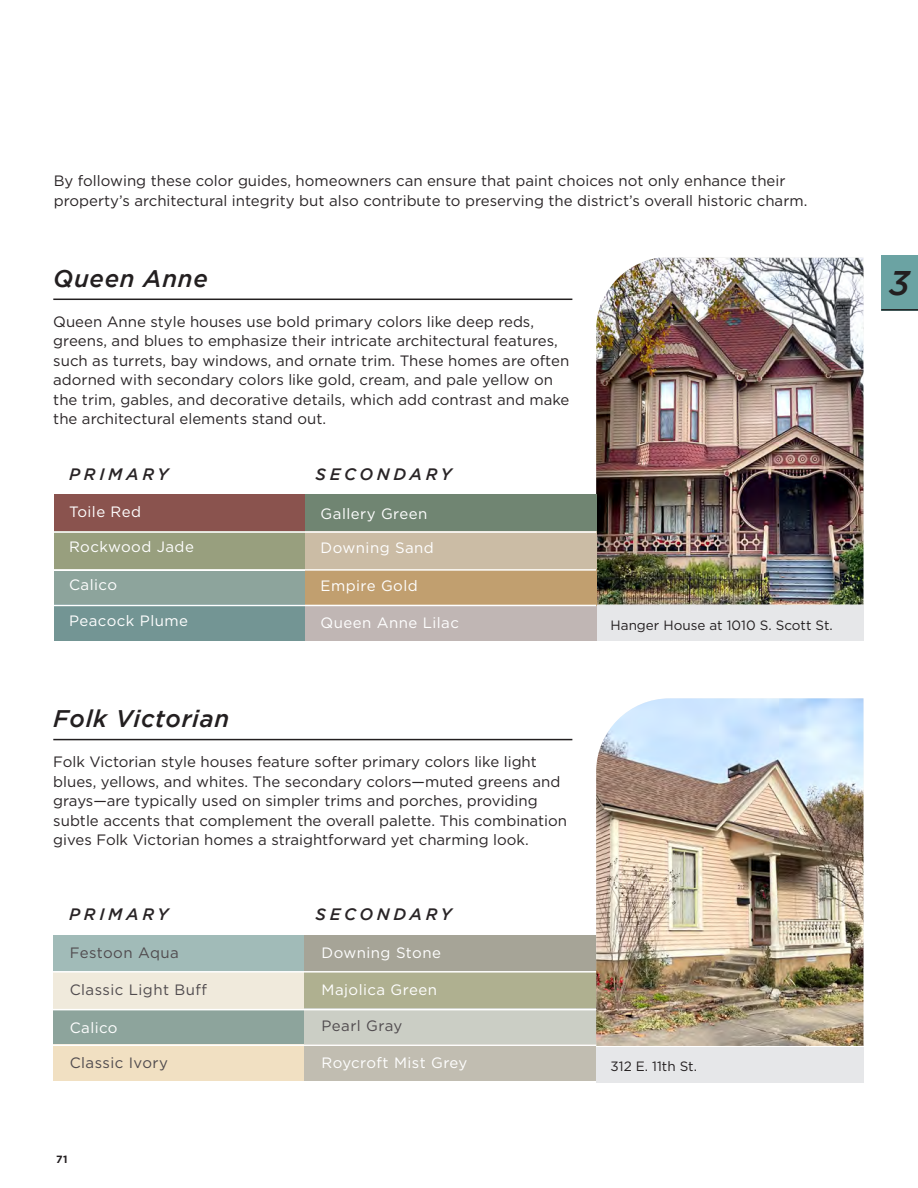
<style>
.page{position:relative;width:918px;height:1188px;background:#fff}
.page>*{position:absolute;margin:0;border:0;box-sizing:border-box;transform-origin:0 0}
.Body{font:italic 500 34.2px "Gotham";color:#231f20}
.Header_3{font:italic 500 24px "Gotham";letter-spacing:.03em;color:#231f20}
.Body-2{font:italic 500 16.5px "Gotham";letter-spacing:.22em;color:#292426}
.Body-3{font:15px/19.5px "Gotham";color:#292426}
.Paragraph_Style_3{font:15px "Gotham";letter-spacing:.03em;color:#fff}
.Paragraph_Style_3-2{font:15px "Gotham";letter-spacing:.03em;color:#504b4e}
.Body-4{font:13.5px "Gotham";color:#231f20}
.t1{font:700 10.5px "Gotham";color:#241f21}
</style>
<div class="page">
<div style="left:596px;top:605px;width:267px;height:36px;background:#e6e7e9"></div>
<div style="left:596px;top:1047px;width:267px;height:36px;background:#e6e7e9"></div>
<div style="left:54px;top:494px;width:251px;height:37px;background:#8a534e"></div>
<div style="left:54px;top:531px;width:251px;height:39px;background:#989f7e"></div>
<div style="left:54px;top:571px;width:251px;height:33px;background:#8da49c"></div>
<div style="left:54px;top:604px;width:251px;height:37px;background:#739594"></div>
<div style="left:881px;top:255px;width:37px;height:56px;background:#6ba3a3"></div>
<hr style="left:881px;top:309px;width:37px;height:2px;background:#231f20">
<div style="left:54px;top:935px;width:251px;height:37px;background:#a1bbb8"></div>
<div style="left:54px;top:972px;width:251px;height:37px;background:#f0eadc"></div>
<div style="left:54px;top:1010px;width:251px;height:37px;background:#8da49c"></div>
<div style="left:54px;top:1044px;width:251px;height:37px;background:#f1e0c2"></div>
<img style="left:596px;top:258px;width:267px;height:347px">
<img style="left:596px;top:698px;width:267px;height:348px">
<hr style="left:53px;top:299px;width:519px;height:1px;background:#231f20">
<hr style="left:53px;top:739px;width:519px;height:1px;background:#231f20">
<div style="left:304px;top:972px;width:292px;height:37px;background:#afb090"></div>
<div style="left:304px;top:935px;width:292px;height:37px;background:#a6a497"></div>
<div style="left:304px;top:1008px;width:292px;height:37px;background:#cbcec5"></div>
<div style="left:304px;top:1044px;width:292px;height:37px;background:#c1bdb1"></div>
<div style="left:305px;top:604px;width:292px;height:37px;background:#c0b6b4"></div>
<div style="left:305px;top:494px;width:292px;height:37px;background:#708572"></div>
<div style="left:305px;top:531px;width:292px;height:39px;background:#cbbca5"></div>
<div style="left:305px;top:569px;width:292px;height:37px;background:#c19f6f"></div>
<hr style="left:53px;top:971px;width:543px;height:2px;background:#fff">
<hr style="left:53px;top:1009px;width:543px;height:1px;background:#fff">
<hr style="left:53px;top:1044px;width:543px;height:2px;background:#fff">
<hr style="left:53px;top:531px;width:543px;height:2px;background:#fff">
<hr style="left:53px;top:605px;width:543px;height:1px;background:#fff">
<hr style="left:53px;top:569px;width:543px;height:2px;background:#fff">
<p class="Body-3" style="left:54px;top:171px;width:755px">By following these color guides, homeowners can ensure that paint choices not only enhance their property’s architectural integrity but also contribute to preserving the district’s overall historic charm.</p>
<p class="Header_3" style="left:53px;top:265px;width:156px">Queen Anne</p>
<p class="Body" style="left:889px;top:264px;width:22px">3</p>
<p class="Body-3" style="left:53px;top:311px;width:518px">Queen Anne style houses use bold primary colors like deep reds, greens, and blues to emphasize their intricate architectural features, such as turrets, bay windows, and ornate trim. These homes are often adorned with secondary colors like gold, cream, and pale yellow on the trim, gables, and decorative details, which add contrast and make the architectural elements stand out.</p>
<p class="Body-2" style="left:69px;top:465px;width:101px">PRIMARY</p>
<p class="Paragraph_Style_3" style="left:69px;top:502px;width:73px">Toile Red</p>
<p class="Paragraph_Style_3" style="left:69px;top:537px;width:126px">Rockwood Jade</p>
<p class="Paragraph_Style_3" style="left:69px;top:575px;width:49px">Calico</p>
<p class="Paragraph_Style_3" style="left:69px;top:611px;width:120px">Peacock Plume</p>
<p class="Header_3" style="left:53px;top:705px;width:178px">Folk Victorian</p>
<p class="Body-2" style="left:316px;top:465px;width:138px">SECONDARY</p>
<p class="Paragraph_Style_3" style="left:321px;top:504px;width:108px">Gallery Green</p>
<p class="Paragraph_Style_3" style="left:321px;top:539px;width:115px">Downing Sand</p>
<p class="Paragraph_Style_3" style="left:321px;top:576px;width:99px">Empire Gold</p>
<p class="Paragraph_Style_3" style="left:321px;top:613px;width:140px">Queen Anne Lilac</p>
<p class="Body-3" style="left:53px;top:752px;width:515px">Folk Victorian style houses feature softer primary colors like light blues, yellows, and whites. The secondary colors—muted greens and grays—are typically used on simpler trims and porches, providing subtle accents that complement the overall palette. This combination gives Folk Victorian homes a straightforward yet charming look.</p>
<p class="Body-2" style="left:69px;top:905px;width:101px">PRIMARY</p>
<p class="Paragraph_Style_3-2" style="left:70px;top:943px;width:111px">Festoon Aqua</p>
<p class="Paragraph_Style_3-2" style="left:70px;top:980px;width:139px">Classic Light Buff</p>
<p class="Paragraph_Style_3" style="left:70px;top:1018px;width:49px">Calico</p>
<p class="Paragraph_Style_3-2" style="left:70px;top:1053px;width:100px">Classic Ivory</p>
<p class="t1" style="left:56px;top:1153px;width:13px">71</p>
<p class="Body-2" style="left:316px;top:905px;width:138px">SECONDARY</p>
<p class="Paragraph_Style_3" style="left:322px;top:943px;width:121px">Downing Stone</p>
<p class="Paragraph_Style_3" style="left:322px;top:980px;width:117px">Majolica Green</p>
<p class="Paragraph_Style_3-2" style="left:322px;top:1016px;width:82px">Pearl Gray</p>
<p class="Paragraph_Style_3" style="left:322px;top:1053px;width:147px">Roycroft Mist Grey</p>
<p class="Body-4" style="left:611px;top:616px;width:224px">Hanger House at 1010 S. Scott St.</p>
<p class="Body-4" style="left:611px;top:1058px;width:88px">312 E. 11th St.</p>
</div>
